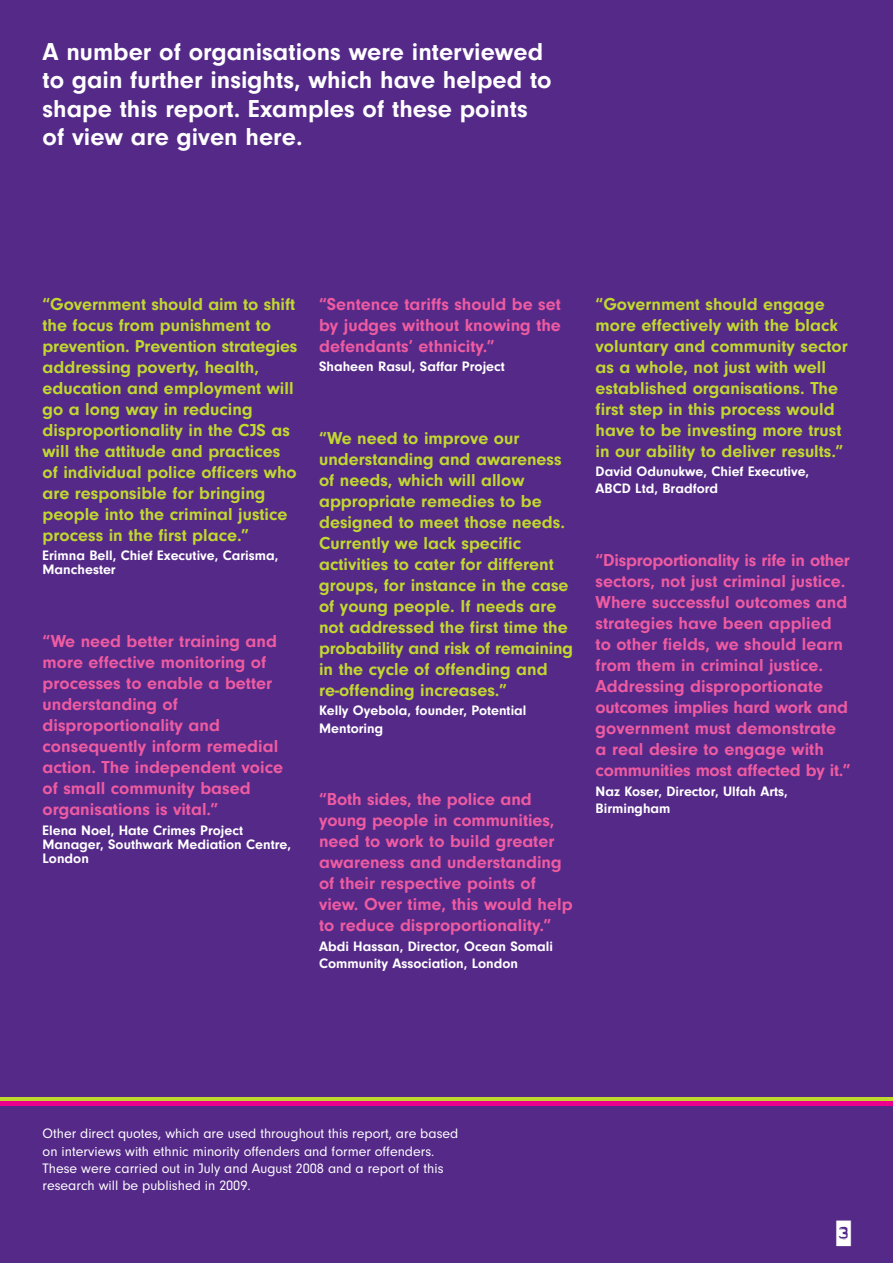
<style>
.page{position:relative;width:893px;height:1263px;background:#fff}
.page>*{position:absolute;margin:0;border:0;box-sizing:border-box;transform-origin:0 0}
.t1{font:25.5px/28.5px "Neuzeit Bld";color:#fff}
.t2{font:25.5px "Dynamoe";color:#fff}
.t3{font:18px/21px "Neuzeit Bld";color:#c1d82f}
.t4{font:18px/21px "Neuzeit Bld";color:#ef5ba1}
.t5{font:14.25px/17.2px "Neuzeit Bld";color:#fff}
.t6{font:14.25px/17.2px "Neuzeit Rmn";color:#fff}
</style>
<div class="page">
<div style="left:0;top:0;width:892px;height:1263px;background:#542988"></div>
<hr style="left:0;top:1097px;width:892px;height:4px;background:#c1d82f">
<div style="left:0;top:1101px;width:892px;height:5px;background:#ec008c"></div>
<h1 class="t1" style="left:43px;top:39px;width:510px">A number of organisations were interviewed to gain further insights, which have helped to shape this report. Examples of these points of view are given here.</h1>
<p class="t3" style="left:43px;top:295px;width:256px">“Government should aim to shift the focus from punishment to prevention. Prevention strategies addressing poverty, health, education and employment will go a long way in reducing disproportionality in the CJS as will the attitude and practices of individual police officers who are responsible for bringing people into the criminal justice process in the first place.”</p>
<p class="t5" style="left:43px;top:550px;width:237px;line-height:14.2px">Erimna Bell, Chief Executive, Carisma,<br>Manchester</p>
<p class="t4" style="left:43px;top:632px;width:242px">“We need better training and more effective monitoring of processes to enable a better understanding of disproportionality and consequently inform remedial action. The independent voice of small community based organisations is vital.”</p>
<p class="t5" style="left:43px;top:824px;width:250px;line-height:14.2px">Elena Noel, Hate Crimes Project<br>Manager, Southwark Mediation Centre,<br>London</p>
<p class="t4" style="left:319px;top:295px;width:243px;text-align:justify">“Sentence tariffs should be set by judges without knowing the defendants’ ethnicity.”</p>
<p class="t5" style="left:319px;top:359px;width:187px">Shaheen Rasul, Saffar Project</p>
<p class="t3" style="left:319px;top:429px;width:255px">“We need to improve our understanding and awareness of needs, which will allow appropriate remedies to be designed to meet those needs.<br>Currently we lack specific activities to cater for different groups, for instance in the case of young people. If needs are not addressed the first time the probability and risk of remaining in the cycle of offending and re-offending increases.”</p>
<p class="t5" style="left:319px;top:703px;width:209px">Kelly Oyebola, founder, Potential<br>Mentoring</p>
<p class="t4" style="left:319px;top:791px;width:255px">“Both sides, the police and young people in communities, need to work to build greater awareness and understanding of their respective points of view. Over time, this would help to reduce disproportionality.”</p>
<p class="t5" style="left:319px;top:939px;width:235px">Abdi Hassan, Director, Ocean Somali<br>Community Association, London</p>
<p class="t3" style="left:595px;top:295px;width:254px">“Government should engage more effectively with the black voluntary and community sector as a whole, not just with well established organisations. The first step in this process would have to be investing more trust in our ability to deliver results.”</p>
<p class="t5" style="left:595px;top:464px;width:215px">David Odunukwe, Chief Executive,<br>ABCD Ltd, Bradford</p>
<p class="t4" style="left:595px;top:551px;width:256px">“Disproportionality is rife in other sectors, not just criminal justice.<br>Where successful outcomes and strategies have been applied to other fields, we should learn from them in criminal justice.<br>Addressing disproportionate outcomes implies hard work and government must demonstrate a real desire to engage with communities most affected by it.”</p>
<p class="t5" style="left:595px;top:784px;width:194px">Naz Koser, Director, Ulfah Arts,<br>Birmingham</p>
<p class="t6" style="left:43px;top:1126px;width:417px">Other direct quotes, which are used throughout this report, are based on interviews with ethnic minority offenders and former offenders.<br>These were carried out in July and August 2008 and a report of this research will be published in 2009.</p>
<h1 class="t2" style="left:836px;top:1220px;width:16px">3</h1>
</div>
